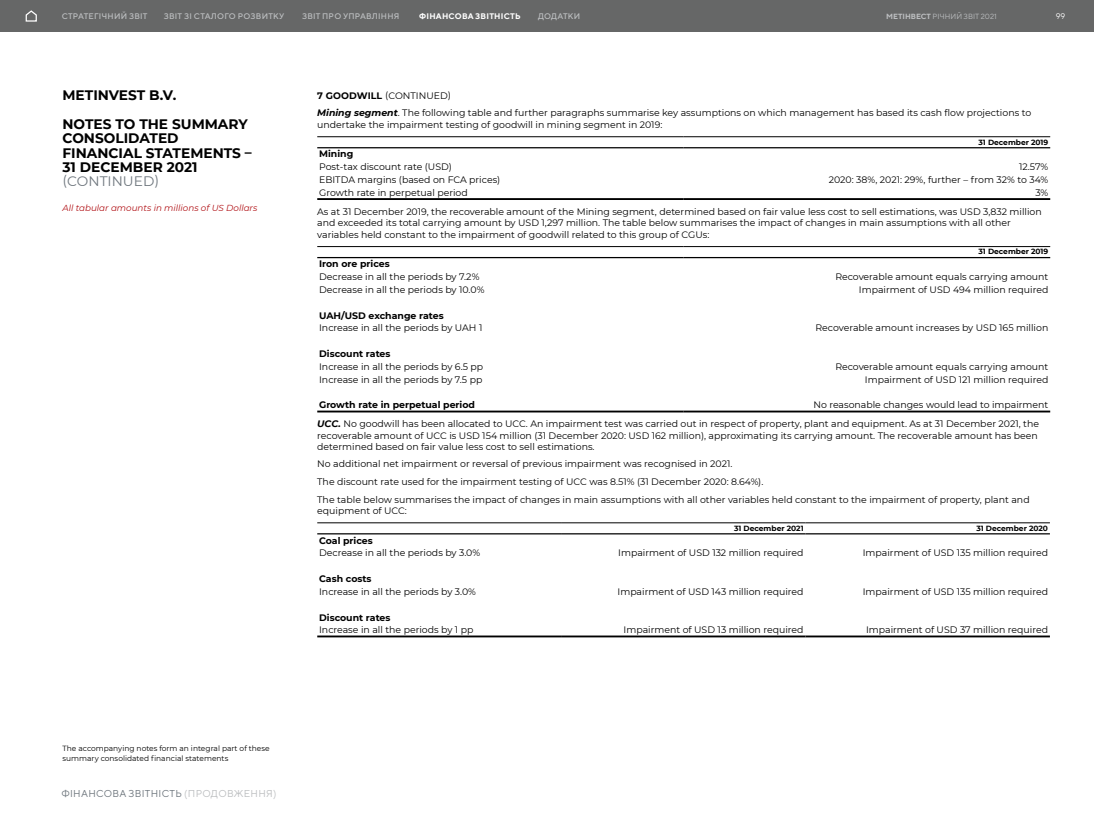
<style>
.page{position:relative;width:1094px;height:819px;background:#fff}
.page>*{position:absolute;margin:0;border:0;box-sizing:border-box;transform-origin:0 0}
.t1{font:700 13.75px/14.4px "Montserrat";color:#000}
.t2{font:13.75px "Montserrat";color:#6e767d}
.t3{font:10px "TT Norms";letter-spacing:.03em;color:#6e767d}
.t4{font:9.38px/17.5px "Montserrat";color:#000}
.t5{font:700 9.38px "Montserrat";color:#000}
.t6{font:italic 8.75px "Montserrat";color:#b11116}
.t7{font:500 8.12px "TT Norms";letter-spacing:.025em;color:#bcbec0}
.t8{font:700 8.12px "TT Norms";letter-spacing:.025em;color:#fff}
.t9{font:8.12px "TT Norms";color:#fff}
.t10{font:7.5px/10px "Montserrat";color:#000}
.t11{font:700 7.5px "Montserrat";color:#000}
.t12{font:7.5px "TT Norms";color:#bcbec0}
.s1{font-weight:700}
.s2{font-weight:700;font-style:italic}
.s3{color:#bcbec0}
</style>
<div class="page">
<hr style="left:317px;top:136px;width:367px;height:1px;background:#000">
<hr style="left:684px;top:136px;width:366px;height:1px;background:#000">
<hr style="left:317px;top:147px;width:367px;height:1px;background:#000">
<hr style="left:684px;top:147px;width:366px;height:1px;background:#000">
<hr style="left:317px;top:198px;width:367px;height:2px;background:#000">
<hr style="left:684px;top:198px;width:366px;height:2px;background:#000">
<hr style="left:317px;top:246px;width:367px;height:1px;background:#000">
<hr style="left:684px;top:246px;width:366px;height:1px;background:#000">
<hr style="left:317px;top:257px;width:367px;height:1px;background:#000">
<hr style="left:684px;top:257px;width:366px;height:1px;background:#000">
<hr style="left:317px;top:410px;width:367px;height:2px;background:#000">
<hr style="left:684px;top:410px;width:366px;height:2px;background:#000">
<hr style="left:317px;top:522px;width:244px;height:1px;background:#000">
<hr style="left:561px;top:522px;width:244px;height:1px;background:#000">
<hr style="left:805px;top:522px;width:245px;height:1px;background:#000">
<hr style="left:317px;top:533px;width:244px;height:1px;background:#000">
<hr style="left:561px;top:533px;width:244px;height:1px;background:#000">
<hr style="left:805px;top:533px;width:245px;height:1px;background:#000">
<hr style="left:317px;top:635px;width:244px;height:2px;background:#000">
<hr style="left:561px;top:635px;width:244px;height:2px;background:#000">
<hr style="left:805px;top:635px;width:245px;height:2px;background:#000">
<div style="left:0;top:0;width:1094px;height:32px;background:#666767"></div>
<svg style="left:25px;top:10px;width:12px;height:12px"></svg>
<p class="t7" style="left:62px;top:11px;width:87px">СТРАТЕГІЧНИЙ ЗВІТ</p>
<p class="t7" style="left:164px;top:11px;width:122px">ЗВІТ ЗІ СТАЛОГО РОЗВИТКУ</p>
<p class="t7" style="left:302px;top:11px;width:99px">ЗВІТ ПРО УПРАВЛІННЯ</p>
<p class="t8" style="left:419px;top:11px;width:103px">ФІНАНСОВА ЗВІТНІСТЬ</p>
<p class="t7" style="left:538px;top:11px;width:44px">ДОДАТКИ</p>
<p class="t12" style="left:886px;top:11px;width:112px"><span class="s1">МЕТІНВЕСТ</span> РІЧНИЙ ЗВІТ 2021</p>
<p class="t9" style="left:1056px;top:11px;width:11px">99</p>
<h1 class="t1" style="left:62px;top:80px;width:187px;line-height:28.8px">METINVEST B.V.<br>NOTES TO THE SUMMARY</h1>
<h1 class="t1" style="left:62px;top:131px;width:191px">CONSOLIDATED<br>FINANCIAL STATEMENTS –<br>31 DECEMBER 2021</h1>
<h1 class="t2" style="left:62px;top:172px;width:98px">(CONTINUED)</h1>
<p class="t6" style="left:62px;top:202px;width:196px">All tabular amounts in millions of US Dollars</p>
<p class="t4" style="left:317px;top:86px;width:715px"><span class="s1">7 GOODWILL</span> (CONTINUED)<br><span class="s2">Mining segment</span>. The following table and further paragraphs summarise key assumptions on which management has based its cash flow projections to</p>
<p class="t4" style="left:317px;top:115px;width:347px">undertake the impairment testing of goodwill in mining segment in 2019:</p>
<p class="t11" style="left:978px;top:137px;width:71px">31 December 2019</p>
<p class="t5" style="left:319px;top:147px;width:36px">Mining</p>
<p class="t4" style="left:319px;top:158px;width:134px">Post-tax discount rate (USD)</p>
<p class="t4" style="left:1019px;top:158px;width:31px">12.57%</p>
<p class="t4" style="left:319px;top:171px;width:183px">EBITDA margins (based on FCA prices)</p>
<p class="t4" style="left:829px;top:171px;width:221px">2020: 38%, 2021: 29%, further – from 32% to 34%</p>
<p class="t4" style="left:319px;top:183px;width:150px">Growth rate in perpetual period</p>
<p class="t4" style="left:317px;top:183px;width:732px;line-height:19.1px;text-indent:718px">3%<br>As at 31 December 2019, the recoverable amount of the Mining segment, determined based on fair value less cost to sell estimations, was USD 3,832 million</p>
<p class="t4" style="left:317px;top:217px;width:695px;line-height:11.2px">and exceeded its total carrying amount by USD 1,297 million. The table below summarises the impact of changes in main assumptions with all other variables held constant to the impairment of goodwill related to this group of CGUs:</p>
<p class="t11" style="left:978px;top:246px;width:71px">31 December 2019</p>
<p class="t5" style="left:319px;top:257px;width:72px">Iron ore prices</p>
<p class="t4" style="left:319px;top:268px;width:162px">Decrease in all the periods by 7.2%</p>
<p class="t4" style="left:835px;top:268px;width:214px">Recoverable amount equals carrying amount</p>
<p class="t4" style="left:319px;top:280px;width:167px">Decrease in all the periods by 10.0%</p>
<p class="t4" style="left:859px;top:280px;width:191px">Impairment of USD 494 million required</p>
<p class="t5" style="left:319px;top:308px;width:126px">UAH/USD exchange rates</p>
<p class="t4" style="left:319px;top:319px;width:165px">Increase in all the periods by UAH 1</p>
<p class="t4" style="left:815px;top:319px;width:234px">Recoverable amount increases by USD 165 million</p>
<p class="t5" style="left:319px;top:347px;width:73px">Discount rates</p>
<p class="t4" style="left:319px;top:357px;width:166px">Increase in all the periods by 6.5 pp</p>
<p class="t4" style="left:835px;top:357px;width:214px">Recoverable amount equals carrying amount</p>
<p class="t4" style="left:319px;top:370px;width:165px">Increase in all the periods by 7.5 pp</p>
<p class="t4" style="left:865px;top:370px;width:185px">Impairment of USD 121 million required</p>
<p class="t5" style="left:319px;top:398px;width:157px">Growth rate in perpetual period</p>
<p class="t4" style="left:317px;top:395px;width:732px;line-height:19.1px;text-indent:496px">No reasonable changes would lead to impairment<br><span class="s2">UCC.</span> No goodwill has been allocated to UCC. An impairment test was carried out in respect of property, plant and equipment. As at 31 December 2021, the</p>
<p class="t4" style="left:317px;top:429px;width:722px;line-height:11.2px">recoverable amount of UCC is USD 154 million (31 December 2020: USD 162 million), approximating its carrying amount. The recoverable amount has been determined based on fair value less cost to sell estimations.</p>
<p class="t4" style="left:317px;top:455px;width:714px">No additional net impairment or reversal of previous impairment was recognised in 2021.<br>The discount rate used for the impairment testing of UCC was 8.51% (31 December 2020: 8.64%).<br>The table below summarises the impact of changes in main assumptions with all other variables held constant to the impairment of property, plant and</p>
<p class="t4" style="left:317px;top:501px;width:91px">equipment of UCC:</p>
<p class="t11" style="left:734px;top:522px;width:71px">31 December 2021</p>
<p class="t11" style="left:976px;top:522px;width:73px">31 December 2020</p>
<p class="t5" style="left:319px;top:533px;width:55px">Coal prices</p>
<p class="t4" style="left:319px;top:544px;width:163px">Decrease in all the periods by 3.0%</p>
<p class="t4" style="left:618px;top:544px;width:187px">Impairment of USD 132 million required</p>
<p class="t4" style="left:863px;top:544px;width:187px">Impairment of USD 135 million required</p>
<p class="t5" style="left:319px;top:572px;width:54px">Cash costs</p>
<p class="t4" style="left:319px;top:582px;width:158px">Increase in all the periods by 3.0%</p>
<p class="t4" style="left:617px;top:582px;width:188px">Impairment of USD 143 million required</p>
<p class="t4" style="left:863px;top:582px;width:187px">Impairment of USD 135 million required</p>
<p class="t5" style="left:319px;top:610px;width:73px">Discount rates</p>
<p class="t4" style="left:319px;top:621px;width:156px">Increase in all the periods by 1 pp</p>
<p class="t4" style="left:623px;top:621px;width:181px">Impairment of USD 13 million required</p>
<p class="t4" style="left:866px;top:621px;width:183px">Impairment of USD 37 million required</p>
<p class="t10" style="left:62px;top:743px;width:209px">The accompanying notes form an integral part of these summary consolidated financial statements</p>
<p class="t3" style="left:61px;top:787px;width:217px">ФІНАНСОВА ЗВІТНІСТЬ <span class="s3">(ПРОДОВЖЕННЯ)</span></p>
</div>
